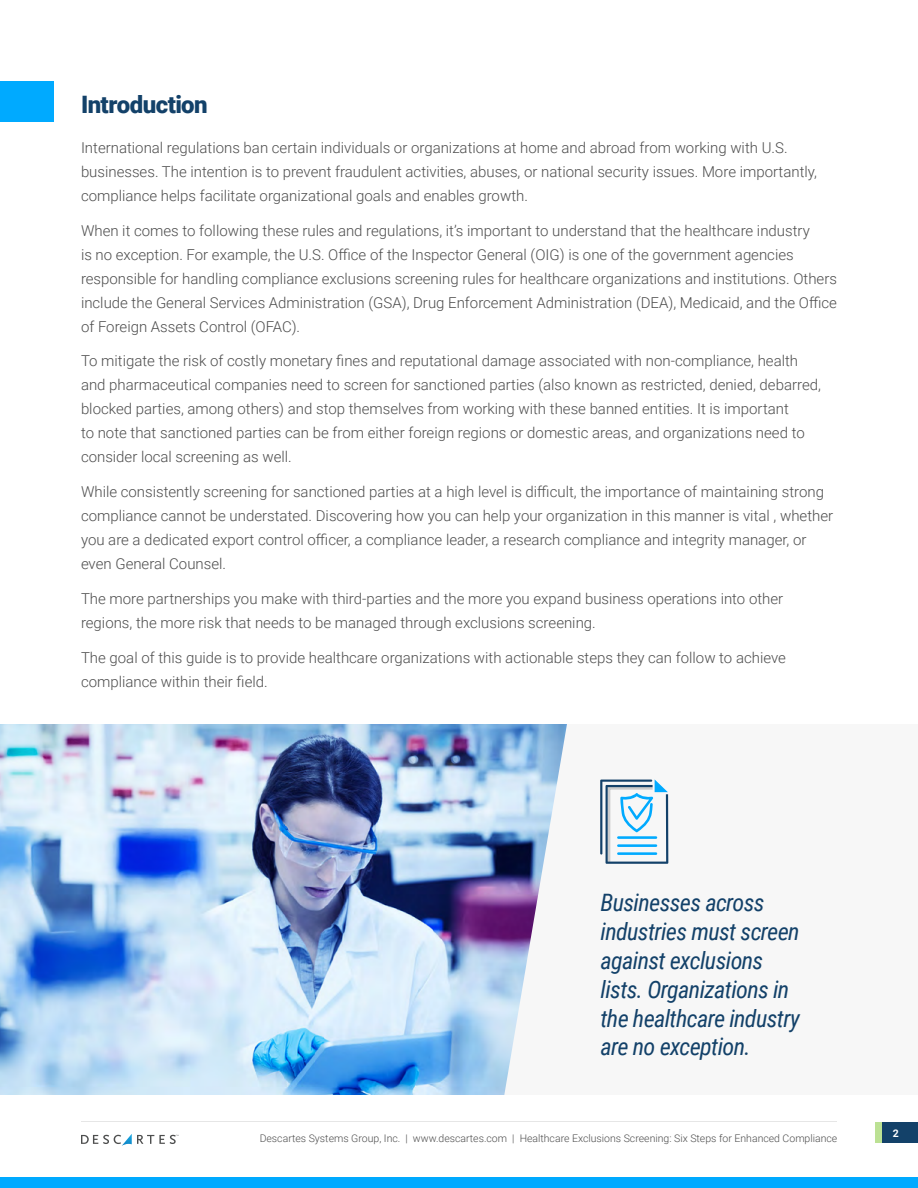
<style>
.page{position:relative;width:918px;height:1188px;background:#fff}
.page>*{position:absolute;margin:0;border:0;box-sizing:border-box;transform-origin:0 0}
.t1{font:italic 24px/28.8px "Roboto Condensed";letter-spacing:-.025em;color:#134169}
.t2{font:900 24px "Roboto";letter-spacing:-.025em;color:#134169}
.t3{font:300 15px/24px "Roboto";color:#4d4d4d}
.t4{font:700 11.1px "Roboto";color:#fff}
.t5{font:300 10.5px "Roboto";color:#4d4d4d}
.s1{font-size:10.5px}
</style>
<div class="page">
<svg style="left:81px;top:1134px;width:98px;height:12px"></svg>
<hr style="left:81px;top:1120px;width:756px;height:1px;background:#4d4d4d">
<div style="left:882px;top:1122px;width:36px;height:21px;background:#134169"></div>
<div style="left:876px;top:1122px;width:6px;height:21px;background:#bce194"></div>
<div style="left:0;top:1177px;width:918px;height:11px;background:#0af"></div>
<div style="left:0;top:81px;width:54px;height:41px;background:#0af"></div>
<img style="left:0;top:724px;width:504px;height:371px">
<svg style="left:504px;top:724px;width:165px;height:371px"></svg>
<svg style="left:601px;top:779px;width:67px;height:85px"></svg>
<h1 class="t2" style="left:81px;top:87px;width:128px">Introduction</h1>
<p class="t3" style="left:81px;top:135px;width:738px">International regulations ban certain individuals or organizations at home and abroad from working with U.S. businesses. The intention is to prevent fraudulent activities, abuses, or national security issues. More importantly, compliance helps facilitate organizational goals and enables growth.</p>
<p class="t3" style="left:81px;top:218px;width:758px">When it comes to following these rules and regulations, it’s important to understand that the healthcare industry<br>is no exception. For example, the U.S. Office of the Inspector General (OIG) is one of the government agencies responsible for handling compliance exclusions screening rules for healthcare organizations and institutions. Others include the General Services Administration (GSA), Drug Enforcement Administration (DEA), Medicaid, and the Office of Foreign Assets Control (OFAC).</p>
<p class="t3" style="left:81px;top:348px;width:741px">To mitigate the risk of costly monetary fines and reputational damage associated with non-compliance, health and pharmaceutical companies need to screen for sanctioned parties (also known as restricted, denied, debarred, blocked parties, among others) and stop themselves from working with these banned entities. It is important<br>to note that sanctioned parties can be from either foreign regions or domestic areas, and organizations need to consider local screening as well.</p>
<p class="t3" style="left:81px;top:479px;width:754px">While consistently screening for sanctioned parties at a high level is difficult, the importance of maintaining strong compliance cannot be understated. Discovering how you can help your organization in this manner is vital , whether you are a dedicated export control officer, a compliance leader, a research compliance and integrity manager, or even General Counsel.</p>
<p class="t3" style="left:81px;top:586px;width:704px">The more partnerships you make with third-parties and the more you expand business operations into other regions, the more risk that needs to be managed through exclusions screening.</p>
<p class="t3" style="left:81px;top:645px;width:706px">The goal of this guide is to provide healthcare organizations with actionable steps they can follow to achieve compliance within their field.</p>
<h1 class="t1" style="left:601px;top:888px;width:201px">Businesses across industries must screen against exclusions lists. Organizations in the healthcare industry are no exception.</h1>
<p class="t5" style="left:260px;top:1131px;width:579px">Descartes Systems Group, Inc. | www.descartes.com | Healthcare Exclusions Screening: Six Steps for Enhanced Compliance</p>
<p class="t4" style="left:892px;top:1126px;width:9px">2<span class="s1">2</span></p>
</div>
